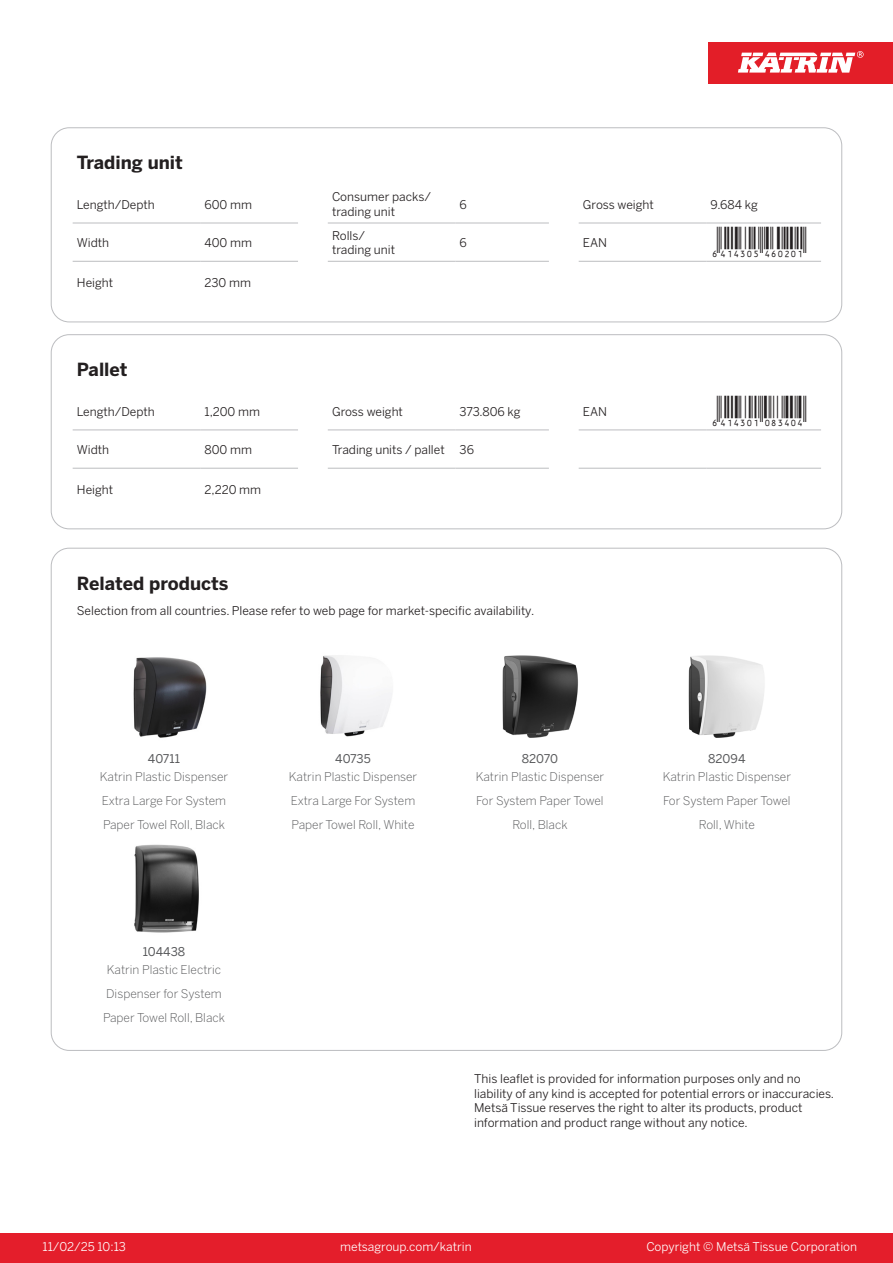
<style>
.page{position:relative;width:893px;height:1263px;background:#fff}
.page>*{position:absolute;margin:0;border:0;box-sizing:border-box;transform-origin:0 0}
.T_EAN{font:30px "Viisas EAN Matala";color:#231f20}
.T_TableHeader{font:700 18px "Benton Sans";color:#231f20}
.T_RelatedName{font:300 12px/24px "Benton Sans";color:#57585a;text-align:center}
.T_TableBody{font:12px/14.4px "Benton Sans";color:#231f20}
.Disclaimer{font:12px/14.4px "Benton Sans";color:#231f20}
.t1{font:12px "Benton Sans";color:#fff}
.T_RelatedCode{font:12px "Benton Sans";color:#57585a}
</style>
<div class="page">
<div style="left:0;top:1233px;width:893px;height:30px;background:#e41e2b"></div>
<div style="left:708px;top:43px;width:185px;height:41px;background:#e31e28"></div>
<svg style="left:738px;top:51px;width:126px;height:22px"></svg>
<hr style="left:73px;top:223px;width:127px;height:1px;background:#bcbdc0">
<hr style="left:200px;top:223px;width:98px;height:1px;background:#bcbdc0">
<hr style="left:328px;top:223px;width:127px;height:1px;background:#bcbdc0">
<hr style="left:455px;top:223px;width:94px;height:1px;background:#bcbdc0">
<hr style="left:579px;top:223px;width:127px;height:1px;background:#bcbdc0">
<hr style="left:706px;top:223px;width:115px;height:1px;background:#bcbdc0">
<hr style="left:73px;top:261px;width:127px;height:1px;background:#bcbdc0">
<hr style="left:200px;top:261px;width:98px;height:1px;background:#bcbdc0">
<hr style="left:328px;top:261px;width:127px;height:1px;background:#bcbdc0">
<hr style="left:455px;top:261px;width:94px;height:1px;background:#bcbdc0">
<hr style="left:579px;top:261px;width:127px;height:1px;background:#bcbdc0">
<hr style="left:706px;top:261px;width:115px;height:1px;background:#bcbdc0">
<div style="left:51px;top:128px;width:791px;height:194px;border:1px solid #bcbdc0;border-radius:18px"></div>
<hr style="left:73px;top:430px;width:127px;height:1px;background:#bcbdc0">
<hr style="left:200px;top:430px;width:98px;height:1px;background:#bcbdc0">
<hr style="left:328px;top:430px;width:127px;height:1px;background:#bcbdc0">
<hr style="left:455px;top:430px;width:94px;height:1px;background:#bcbdc0">
<hr style="left:579px;top:430px;width:127px;height:1px;background:#bcbdc0">
<hr style="left:706px;top:430px;width:115px;height:1px;background:#bcbdc0">
<hr style="left:73px;top:468px;width:127px;height:1px;background:#bcbdc0">
<hr style="left:200px;top:468px;width:98px;height:1px;background:#bcbdc0">
<hr style="left:328px;top:468px;width:127px;height:1px;background:#bcbdc0">
<hr style="left:455px;top:468px;width:94px;height:1px;background:#bcbdc0">
<hr style="left:579px;top:468px;width:127px;height:1px;background:#bcbdc0">
<hr style="left:706px;top:468px;width:115px;height:1px;background:#bcbdc0">
<div style="left:51px;top:334px;width:791px;height:195px;border:1px solid #bcbdc0;border-radius:18px"></div>
<img style="left:133px;top:657px;width:74px;height:81px">
<img style="left:320px;top:655px;width:72px;height:82px">
<img style="left:502px;top:655px;width:76px;height:83px">
<img style="left:688px;top:655px;width:76px;height:83px">
<img style="left:134px;top:844px;width:65px;height:89px">
<p class="T_TableHeader" style="left:77px;top:151px;width:108px">Trading unit</p>
<p class="T_TableBody" style="left:77px;top:197px;width:79px">Length/Depth</p>
<p class="T_TableBody" style="left:204px;top:197px;width:49px">600 mm</p>
<p class="T_TableBody" style="left:332px;top:190px;width:100px">Consumer packs/ trading unit</p>
<p class="T_TableBody" style="left:460px;top:197px;width:9px">6</p>
<p class="T_TableBody" style="left:583px;top:197px;width:72px">Gross weight</p>
<p class="T_TableBody" style="left:710px;top:197px;width:49px">9.684 kg</p>
<p class="T_TableBody" style="left:77px;top:235px;width:34px">Width</p>
<p class="T_TableBody" style="left:204px;top:235px;width:49px">400 mm</p>
<p class="T_TableBody" style="left:460px;top:235px;width:9px">6</p>
<p class="T_TableBody" style="left:583px;top:235px;width:26px">EAN</p>
<p class="T_EAN" style="left:710px;top:227px;width:97px">*6414305460201*</p>
<p class="T_TableBody" style="left:332px;top:228px;width:35px">Rolls/</p>
<p class="T_TableBody" style="left:332px;top:242px;width:65px">trading unit</p>
<p class="T_TableBody" style="left:77px;top:276px;width:38px">Height</p>
<p class="T_TableBody" style="left:204px;top:276px;width:48px">230 mm</p>
<p class="T_TableHeader" style="left:77px;top:358px;width:52px">Pallet</p>
<p class="T_TableBody" style="left:77px;top:404px;width:79px">Length/Depth</p>
<p class="T_TableBody" style="left:204px;top:404px;width:57px">1,200 mm</p>
<p class="T_TableBody" style="left:332px;top:404px;width:72px">Gross weight</p>
<p class="T_TableBody" style="left:460px;top:404px;width:63px">373.806 kg</p>
<p class="T_TableBody" style="left:583px;top:404px;width:26px">EAN</p>
<p class="T_EAN" style="left:710px;top:395px;width:97px">*6414301083404*</p>
<p class="T_TableBody" style="left:77px;top:442px;width:34px">Width</p>
<p class="T_TableBody" style="left:204px;top:442px;width:49px">800 mm</p>
<p class="T_TableBody" style="left:332px;top:442px;width:114px">Trading units / pallet</p>
<p class="T_TableBody" style="left:460px;top:442px;width:16px">36</p>
<p class="T_TableBody" style="left:77px;top:483px;width:38px">Height</p>
<p class="T_TableBody" style="left:204px;top:483px;width:58px">2,220 mm</p>
<p class="T_TableHeader" style="left:77px;top:572px;width:153px">Related products</p>
<p class="T_TableBody" style="left:77px;top:603px;width:459px">Selection from all countries. Please refer to web page for market-specific availability.</p>
<p class="T_RelatedCode" style="left:148px;top:752px;width:34px">40711</p>
<p class="T_RelatedCode" style="left:335px;top:752px;width:37px">40735</p>
<p class="T_RelatedCode" style="left:522px;top:752px;width:38px">82070</p>
<p class="T_RelatedCode" style="left:708px;top:752px;width:39px">82094</p>
<p class="T_RelatedName" style="left:100px;top:765px;width:130px;text-align:left">Katrin Plastic Dispenser<br>Extra Large For System<br>Paper Towel Roll, Black</p>
<p class="T_RelatedName" style="left:289px;top:765px;width:130px;text-align:left">Katrin Plastic Dispenser<br>Extra Large For System<br>Paper Towel Roll, White</p>
<p class="T_RelatedName" style="left:476px;top:765px;width:130px">Katrin Plastic Dispenser<br>For System Paper Towel<br>Roll, Black</p>
<p class="T_RelatedName" style="left:663px;top:765px;width:130px">Katrin Plastic Dispenser<br>For System Paper Towel<br>Roll, White</p>
<p class="T_RelatedCode" style="left:143px;top:944px;width:44px">104438</p>
<p class="T_RelatedName" style="left:103px;top:957px;width:124px">Katrin Plastic Electric<br>Dispenser for System<br>Paper Towel Roll, Black</p>
<p class="Disclaimer" style="left:474px;top:1072px;width:361px">This leaflet is provided for information purposes only and no liability of any kind is accepted for potential errors or inaccuracies.<br>Metsä Tissue reserves the right to alter its products, product information and product range without any notice.</p>
<p class="t1" style="left:43px;top:1239px;width:85px">11/02/25 10:13</p>
<p class="t1" style="left:340px;top:1239px;width:133px">metsagroup.com/katrin</p>
<p class="t1" style="left:646px;top:1239px;width:212px">Copyright © Metsä Tissue Corporation</p>
</div>
